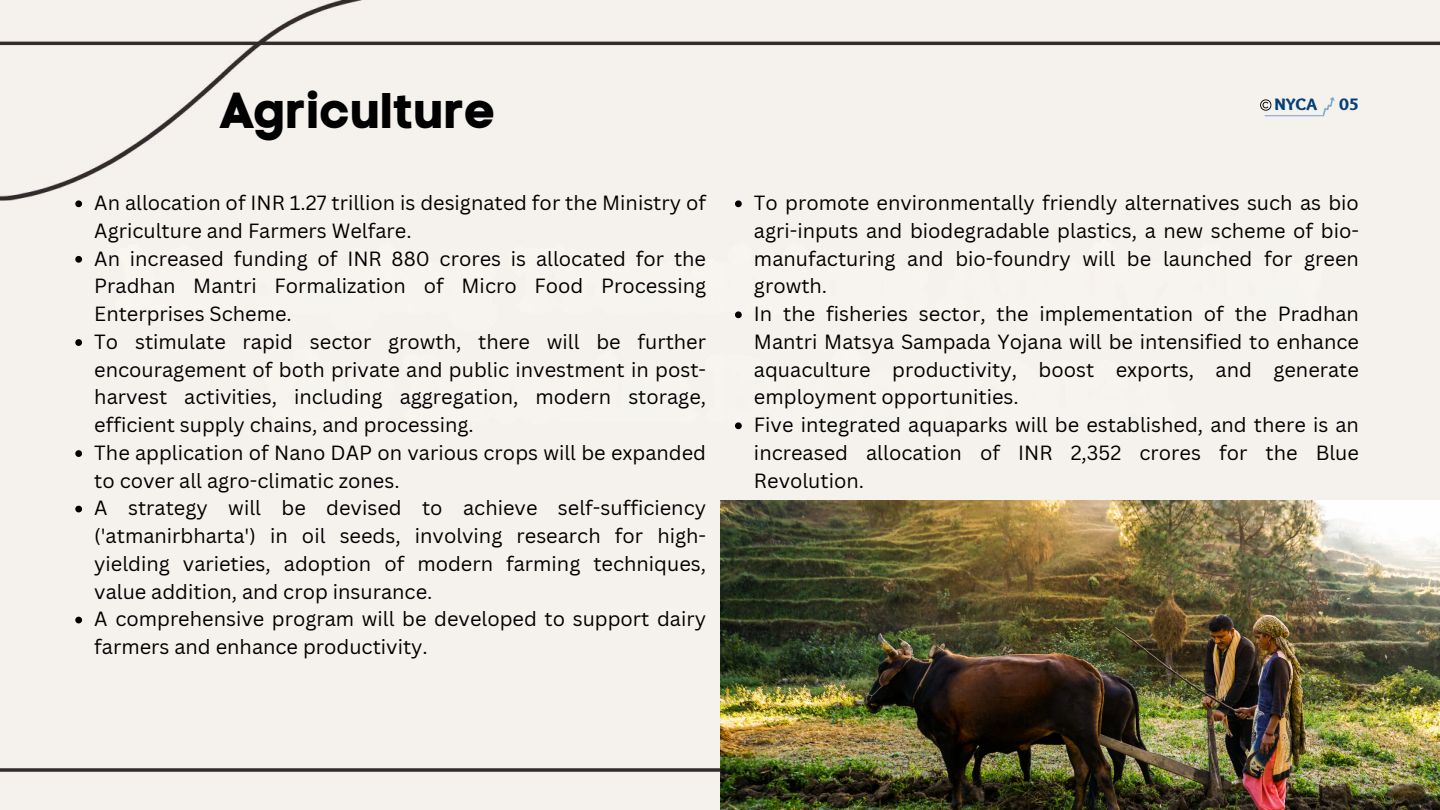
<style>
.page{position:relative;width:1440px;height:810px;background:#f5f2ed}
.page>*{position:absolute;margin:0;border:0;box-sizing:border-box;transform-origin:0 0}
.t1{font:50px "Code Pro Bold LC";color:#000}
.t2{font:20px/27.8px "Canva Sans";color:#000}
.t3{font:900 17.3px "Sukar";color:#043f77}
</style>
<div class="page">
<svg style="left:1317px;top:97px;width:22px;height:19px"></svg>
<hr style="left:1265px;top:115px;width:59px;height:1px;background:#7ba9d3">
<svg style="left:1260px;top:99px;width:11px;height:12px"></svg>
<img style="left:720px;top:501px;width:720px;height:309px">
<svg style="left:75px;top:200px;width:7px;height:7px"></svg>
<svg style="left:75px;top:256px;width:7px;height:7px"></svg>
<svg style="left:75px;top:339px;width:7px;height:7px"></svg>
<svg style="left:75px;top:450px;width:7px;height:7px"></svg>
<svg style="left:75px;top:506px;width:7px;height:6px"></svg>
<svg style="left:75px;top:617px;width:7px;height:6px"></svg>
<svg style="left:735px;top:200px;width:7px;height:7px"></svg>
<svg style="left:735px;top:311px;width:7px;height:7px"></svg>
<svg style="left:735px;top:422px;width:7px;height:7px"></svg>
<h1 class="t1" style="left:219px;top:80px;width:279px">Agriculture</h1>
<p class="t3" style="left:1274px;top:94px;width:44px">NYCA</p>
<p class="t3" style="left:1339px;top:94px;width:21px">05</p>
<p class="t2" style="left:94px;top:189px;width:613px">An allocation of INR 1.27 trillion is designated for the Ministry of Agriculture and Farmers Welfare.<br>An increased funding of INR 880 crores is allocated for the Pradhan Mantri Formalization of Micro Food Processing Enterprises Scheme.<br>To stimulate rapid sector growth, there will be further encouragement of both private and public investment in post&shy;harvest activities, including aggregation, modern storage, efficient supply chains, and processing.<br>The application of Nano DAP on various crops will be expanded to cover all agro-climatic zones.<br>A strategy will be devised to achieve self-sufficiency ('atmanirbharta') in oil seeds, involving research for high&shy;yielding varieties, adoption of modern farming techniques, value addition, and crop insurance.<br>A comprehensive program will be developed to support dairy farmers and enhance productivity.</p>
<p class="t2" style="left:754px;top:189px;width:607px">To promote environmentally friendly alternatives such as bio agri-inputs and biodegradable plastics, a new scheme of bio&shy;manufacturing and bio-foundry will be launched for green growth.<br>In the fisheries sector, the implementation of the Pradhan Mantri Matsya Sampada Yojana will be intensified to enhance aquaculture productivity, boost exports, and generate employment opportunities.<br>Five integrated aquaparks will be established, and there is an increased allocation of INR 2,352 crores for the Blue Revolution.</p>
</div>
